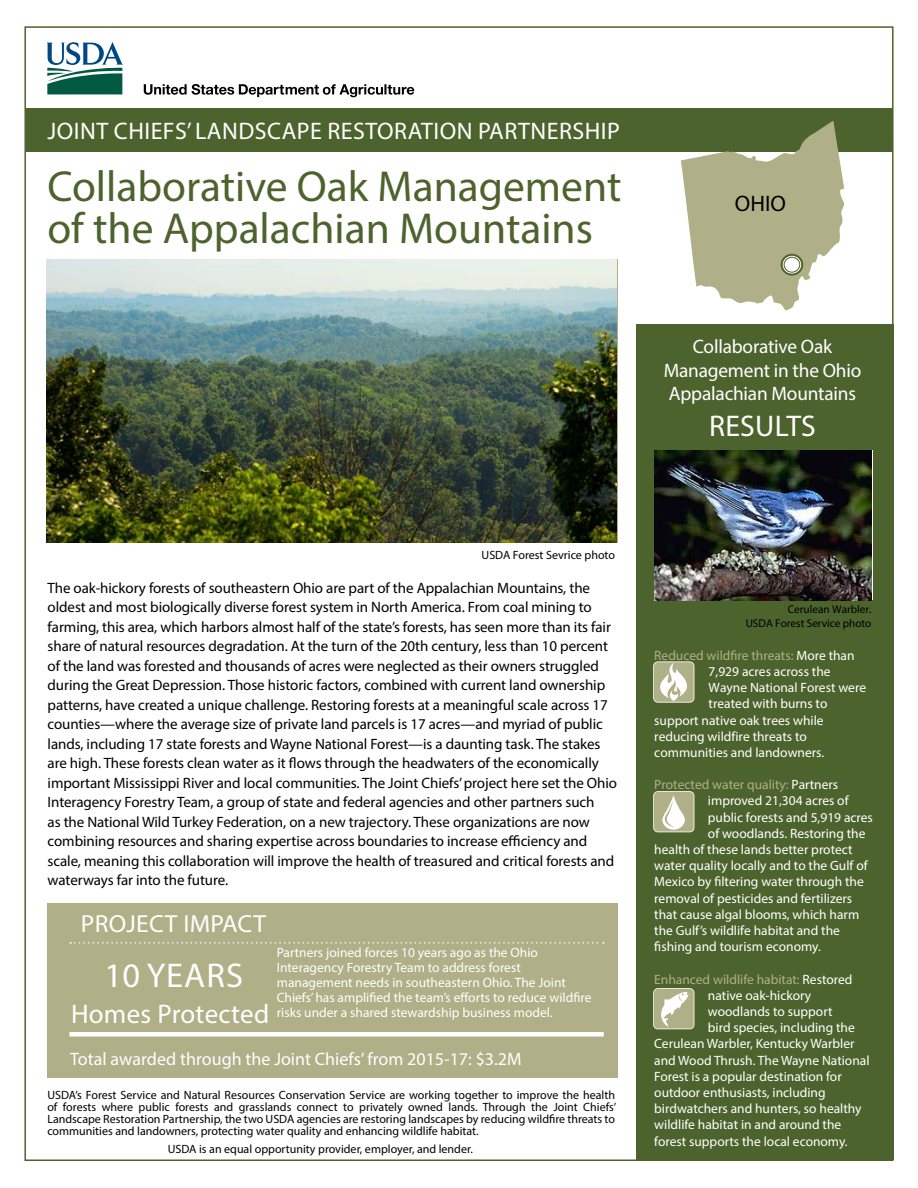
<style>
.page{position:relative;width:918px;height:1188px;background:#fff}
.page>*{position:absolute;margin:0;border:0;box-sizing:border-box;transform-origin:0 0}
.t1{font:43.5px/42px "Myriad Pro";color:#4d632d}
.t2{font:34.5px "Myriad Pro";letter-spacing:.03em;color:#fff}
.t3{font:30px "Myriad Pro";letter-spacing:.01em;color:#fff}
.t4{font:27px "Myriad Pro";letter-spacing:.01em;color:#fff}
.t5{font:24.75px "Myriad Pro";letter-spacing:.01em;color:#fff}
.t6{font:24px "Myriad Pro";letter-spacing:.02em;color:#fff}
.t7{font:22.5px "Myriad Pro";color:#000}
.t8{font:19.5px/23.4px "Myriad Pro";letter-spacing:-.01em;color:#fff;text-align:center}
.t9{font:18px "Myriad Pro";color:#fff}
.t10{font:15px/19.5px "Myriad Pro";letter-spacing:-.005em;color:#000}
.t11{font:13.5px/15px "Myriad Pro";color:#fff}
.t12{font:13.5px "Myriad Pro";color:#afb087}
.t13{font:12px/12px "Myriad Pro";color:#000;text-align:justify}
.t14{font:11.25px/14px "Myriad Pro";color:#000;text-align:right}
.s1{color:#fff}
</style>
<div class="page">
<div style="left:26px;top:108px;width:866px;height:44px;background:#4d632d"></div>
<svg style="left:681px;top:121px;width:164px;height:190px"></svg>
<div style="left:636px;top:324px;width:258px;height:836px;background:#4d632d"></div>
<svg style="left:47px;top:42px;width:76px;height:52px"></svg>
<svg style="left:144px;top:84px;width:270px;height:13px"></svg>
<img style="left:46px;top:260px;width:571px;height:283px">
<svg style="left:653px;top:791px;width:41px;height:41px"></svg>
<svg style="left:653px;top:662px;width:41px;height:41px"></svg>
<svg style="left:653px;top:988px;width:41px;height:41px"></svg>
<img style="left:654px;top:450px;width:217px;height:151px">
<div style="left:48px;top:903px;width:570px;height:175px;background:#afb087"></div>
<svg style="left:70px;top:942px;width:534px;height:2px"></svg>
<div style="left:69px;top:1032px;width:535px;height:5px;background:#fff"></div>
<svg style="left:783px;top:256px;width:18px;height:18px"></svg>
<div style="left:781px;top:254px;width:22px;height:22px;border:2px solid #4d632d;border-radius:50%"></div>
<div style="left:784px;top:257px;width:16px;height:15px;border:1px solid #4d632d;border-radius:50%"></div>
<h3 class="t6" style="left:48px;top:116px;width:574px">JOINT CHIEFS’ LANDSCAPE RESTORATION PARTNERSHIP</h3>
<h1 class="t1" style="left:47px;top:165px;width:576px">Collaborative Oak Management of the Appalachian Mountains</h1>
<h3 class="t7" style="left:735px;top:190px;width:53px">OHIO</h3>
<h3 class="t8" style="left:664px;top:335px;width:199px">Collaborative Oak<br>Management in the Ohio<br>Appalachian Mountains</h3>
<h3 class="t3" style="left:709px;top:408px;width:108px">RESULTS</h3>
<p class="t13" style="left:482px;top:548px;width:135px">USDA Forest Sevrice photo</p>
<p class="t10" style="left:48px;top:578px;width:571px">The oak-hickory forests of southeastern Ohio are part of the Appalachian Mountains, the oldest and most biologically diverse forest system in North America. From coal mining to farming, this area, which harbors almost half of the state’s forests, has seen more than its fair share of natural resources degradation. At the turn of the 20th century, less than 10 percent of the land was forested and thousands of acres were neglected as their owners struggled during the Great Depression. Those historic factors, combined with current land ownership patterns, have created a unique challenge. Restoring forests at a meaningful scale across 17 counties—where the average size of private land parcels is 17 acres—and myriad of public lands, including 17 state forests and Wayne National Forest—is a daunting task. The stakes are high. These forests clean water as it flows through the headwaters of the economically important Mississippi River and local communities. The Joint Chiefs’ project here set the Ohio Interagency Forestry Team, a group of state and federal agencies and other partners such<br>as the National Wild Turkey Federation, on a new trajectory. These organizations are now combining resources and sharing expertise across boundaries to increase efficiency and scale, meaning this collaboration will improve the health of treasured and critical forests and waterways far into the future.</p>
<h3 class="t5" style="left:81px;top:909px;width:187px">PROJECT IMPACT</h3>
<p class="t11" style="left:277px;top:945px;width:316px">Partners joined forces 10 years ago as the Ohio Interagency Forestry Team to address forest management needs in southeastern Ohio. The Joint Chiefs’ has amplified the team’s efforts to reduce wildfire risks under a shared stewardship business model.</p>
<p class="t9" style="left:70px;top:1048px;width:453px">Total awarded through the Joint Chiefs’ from 2015-17: $3.2M</p>
<h2 class="t2" style="left:104px;top:954px;width:140px">10 YEARS</h2>
<h3 class="t4" style="left:71px;top:997px;width:200px">Homes Protected</h3>
<p class="t13" style="left:47px;top:1088px;width:570px">USDA’s Forest Service and Natural Resources Conservation Service are working together to improve the health of forests where public forests and grasslands connect to privately owned lands. Through the Joint Chiefs’ Landscape Restoration Partnership, the two USDA agencies are restoring landscapes by reducing wildfire threats to communities and landowners, protecting water quality and enhancing wildlife habitat.</p>
<p class="t13" style="left:168px;top:1142px;width:307px">USDA is an equal opportunity provider, employer, and lender.</p>
<p class="t14" style="left:746px;top:602px;width:127px">Cerulean Warbler.<br>USDA Forest Service photo</p>
<p class="t12" style="left:654px;top:647px;width:202px">Reduced wildfire threats: <span class="s1">More than</span></p>
<p class="t11" style="left:709px;top:664px;width:123px">7,929 acres across the</p>
<p class="t11" style="left:709px;top:680px;width:159px">Wayne National Forest were</p>
<p class="t11" style="left:709px;top:696px;width:120px">treated with burns to</p>
<p class="t11" style="left:654px;top:712px;width:171px">support native oak trees while</p>
<p class="t11" style="left:654px;top:729px;width:154px">reducing wildfire threats to</p>
<p class="t11" style="left:654px;top:745px;width:172px">communities and landowners.</p>
<p class="t12" style="left:654px;top:776px;width:185px">Protected water quality: <span class="s1">Partners</span></p>
<p class="t11" style="left:708px;top:793px;width:142px">improved 21,304 acres of</p>
<p class="t11" style="left:708px;top:809px;width:167px">public forests and 5,919 acres</p>
<p class="t11" style="left:708px;top:826px;width:159px">of woodlands. Restoring the</p>
<p class="t11" style="left:654px;top:842px;width:200px">health of these lands better protect</p>
<p class="t11" style="left:654px;top:858px;width:215px">water quality locally and to the Gulf of</p>
<p class="t11" style="left:654px;top:874px;width:211px">Mexico by filtering water through the</p>
<p class="t11" style="left:654px;top:890px;width:199px">removal of pesticides and fertilizers</p>
<p class="t11" style="left:654px;top:907px;width:207px">that cause algal blooms, which harm</p>
<p class="t11" style="left:654px;top:923px;width:187px">the Gulf’s wildlife habitat and the</p>
<p class="t11" style="left:654px;top:939px;width:168px">fishing and tourism economy.</p>
<p class="t12" style="left:654px;top:971px;width:200px">Enhanced wildlife habitat: <span class="s1">Restored</span></p>
<p class="t11" style="left:708px;top:988px;width:105px">native oak-hickory</p>
<p class="t11" style="left:708px;top:1004px;width:126px">woodlands to support</p>
<p class="t11" style="left:708px;top:1020px;width:148px">bird species, including the</p>
<p class="t11" style="left:654px;top:1036px;width:202px">Cerulean Warbler, Kentucky Warbler</p>
<p class="t11" style="left:654px;top:1052px;width:217px">and Wood Thrush. The Wayne National</p>
<p class="t11" style="left:654px;top:1069px;width:189px">Forest is a popular destination for</p>
<p class="t11" style="left:654px;top:1085px;width:173px">outdoor enthusiasts, including</p>
<p class="t11" style="left:654px;top:1101px;width:209px">birdwatchers and hunters, so healthy</p>
<p class="t11" style="left:654px;top:1117px;width:189px">wildlife habitat in and around the</p>
<p class="t11" style="left:654px;top:1133px;width:195px">forest supports the local economy.</p>
</div>
